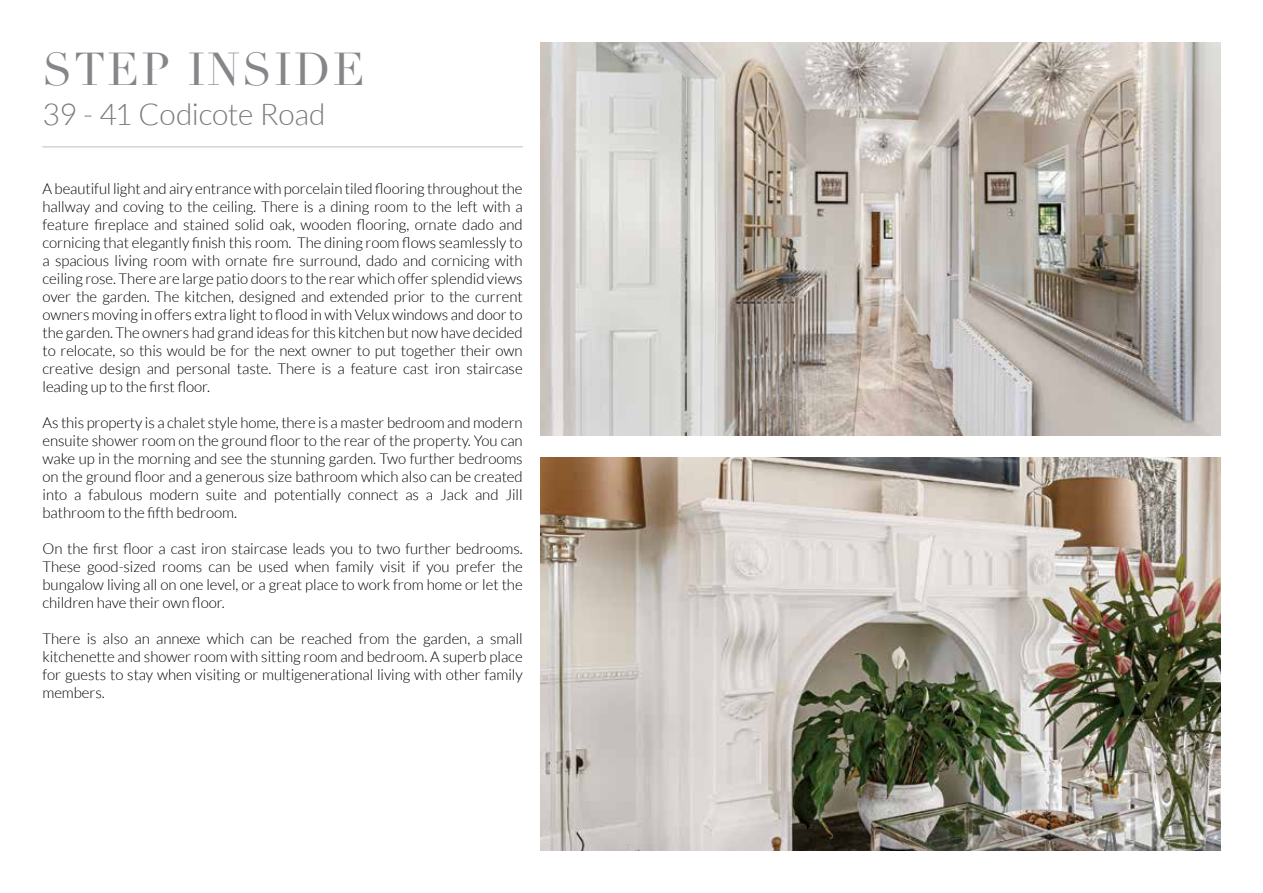
<style>
.page{position:relative;width:1263px;height:893px;background:#fff}
.page>*{position:absolute;margin:0;border:0;box-sizing:border-box;transform-origin:0 0}
.t1{font:45px "Didot";letter-spacing:.05em;color:#858689}
.t2{font:300 30px "Lato";letter-spacing:-.01em;color:#7c7b7b}
.t3{font:300 15px/18px "Lato";letter-spacing:-.005em;color:#000;text-align:justify}
</style>
<div class="page">
<img style="left:541px;top:457px;width:679px;height:393px">
<img style="left:541px;top:43px;width:679px;height:393px">
<hr style="left:42px;top:147px;width:481px;height:1px;background:#bebebe">
<h1 class="t1" style="left:42px;top:42px;width:324px">STEP INSIDE</h1>
<h2 class="t2" style="left:42px;top:99px;width:285px">39 - 41 Codicote Road</h2>
<p class="t3" style="left:43px;top:180px;width:482px">A beautiful light and airy entrance with porcelain tiled flooring throughout the hallway and coving to the ceiling. There is a dining room to the left with a feature fireplace and stained solid oak, wooden flooring, ornate dado and cornicing that elegantly finish this room. The dining room flows seamlessly to a spacious living room with ornate fire surround, dado and cornicing with ceiling rose. There are large patio doors to the rear which offer splendid views over the garden. The kitchen, designed and extended prior to the current owners moving in offers extra light to flood in with Velux windows and door to the garden. The owners had grand ideas for this kitchen but now have decided to relocate, so this would be for the next owner to put together their own creative design and personal taste. There is a feature cast iron staircase leading up to the first floor.</p>
<p class="t3" style="left:43px;top:414px;width:482px">As this property is a chalet style home, there is a master bedroom and modern ensuite shower room on the ground floor to the rear of the property. You can wake up in the morning and see the stunning garden. Two further bedrooms on the ground floor and a generous size bathroom which also can be created into a fabulous modern suite and potentially connect as a Jack and Jill bathroom to the fifth bedroom.</p>
<p class="t3" style="left:43px;top:540px;width:482px">On the first floor a cast iron staircase leads you to two further bedrooms.<br>These good-sized rooms can be used when family visit if you prefer the bungalow living all on one level, or a great place to work from home or let the children have their own floor.</p>
<p class="t3" style="left:43px;top:630px;width:482px">There is also an annexe which can be reached from the garden, a small kitchenette and shower room with sitting room and bedroom. A superb place for guests to stay when visiting or multigenerational living with other family members.</p>
</div>
